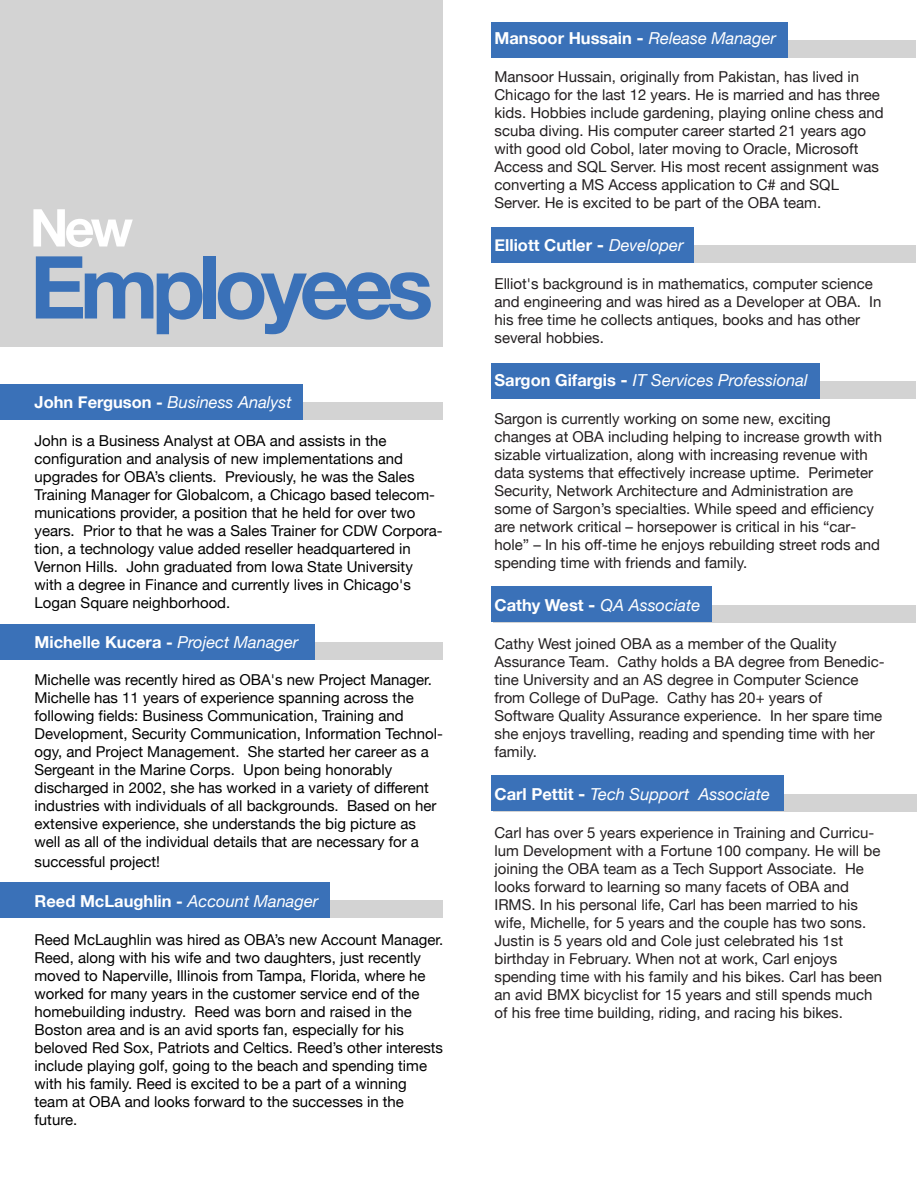
<style>
.page{position:relative;width:918px;height:1188px;background:#fff}
.page>*{position:absolute;margin:0;border:0;box-sizing:border-box;transform-origin:0 0}
.t1{font:700 87px "Helvetica Neue";letter-spacing:-.075em;color:#3a71b8}
.t2{font:700 52.2px "Helvetica Neue";color:#fff}
.t3{font:italic 16.5px "Helvetica Neue";color:#fff}
.t4{font:700 16.5px "Helvetica Neue";color:#fff}
.t5{font:15px/18px "Helvetica Neue";color:#231f20}
.t6{font:15px/18px "Helvetica Neue";color:#000}
.s1{font-weight:700;font-style:normal}
.s2{font-weight:400;font-style:italic}
.s3{font-size:18px}
.s4{font-weight:700;font-style:normal;font-size:18px}
</style>
<div class="page">
<div style="left:0;top:402px;width:443px;height:18px;background:#d3d3d3"></div>
<div style="left:0;top:384px;width:303px;height:36px;background:#3a71b8"></div>
<div style="left:494px;top:40px;width:423px;height:18px;background:#d3d3d3"></div>
<div style="left:491px;top:22px;width:297px;height:36px;background:#3a71b8"></div>
<div style="left:494px;top:245px;width:423px;height:18px;background:#d3d3d3"></div>
<div style="left:491px;top:227px;width:203px;height:36px;background:#3a71b8"></div>
<div style="left:494px;top:381px;width:423px;height:18px;background:#d3d3d3"></div>
<div style="left:491px;top:363px;width:328px;height:36px;background:#3a71b8"></div>
<div style="left:494px;top:605px;width:423px;height:17px;background:#d3d3d3"></div>
<div style="left:491px;top:586px;width:220px;height:36px;background:#3a71b8"></div>
<div style="left:494px;top:794px;width:423px;height:17px;background:#d3d3d3"></div>
<div style="left:491px;top:776px;width:292px;height:36px;background:#3a71b8"></div>
<div style="left:0;top:642px;width:443px;height:18px;background:#d3d3d3"></div>
<div style="left:0;top:0;width:442px;height:346px;background:#d3d3d3"></div>
<div style="left:0;top:624px;width:315px;height:36px;background:#3a71b8"></div>
<div style="left:0;top:900px;width:443px;height:18px;background:#d3d3d3"></div>
<div style="left:0;top:882px;width:330px;height:36px;background:#3a71b8"></div>
<hr style="left:916px;top:0;width:2px;height:722px;background:#fff">
<h2 class="t2" style="left:30px;top:196px;width:105px">New</h2>
<h1 class="t1" style="left:30px;top:234px;width:405px">Employees</h1>
<p class="t3" style="left:34px;top:392px;width:259px"><span class="s1">John Ferguson -</span> Business Analyst</p>
<p class="t6" style="left:34px;top:431px;width:410px">John is a Business Analyst at OBA and assists in the configuration and analysis of new implementations and upgrades for OBA’s clients. Previously, he was the Sales Training Manager for Globalcom, a Chicago based telecom&shy;munications provider, a position that he held for over two years. Prior to that he was a Sales Trainer for CDW Corpora&shy;tion, a technology value added reseller headquartered in Vernon Hills. John graduated from Iowa State University with a degree in Finance and currently lives in Chicago's Logan Square neighborhood.</p>
<p class="t4" style="left:34px;top:631px;width:265px">Michelle Kucera - <span class="s2">Project Manager</span></p>
<p class="t6" style="left:34px;top:671px;width:410px">Michelle was recently hired as OBA's new Project Manager.<br>Michelle has 11 years of experience spanning across the following fields: Business Communication, Training and Development, Security Communication, Information Technol&shy;ogy, and Project Management. She started her career as a Sergeant in the Marine Corps. Upon being honorably discharged in 2002, she has worked in a variety of different industries with individuals of all backgrounds. Based on her extensive experience, she understands the big picture as well as all of the individual details that are necessary for a</p>
<p class="t6" style="left:34px;top:853px;width:127px">successful project!</p>
<p class="t4" style="left:34px;top:891px;width:285px">Reed McLaughlin - <span class="s2">Account Manager</span></p>
<p class="t6" style="left:34px;top:930px;width:410px">Reed McLaughlin was hired as OBA’s new Account Manager.<br>Reed, along with his wife and two daughters, just recently moved to Naperville, Illinois from Tampa, Florida, where he worked for many years in the customer service end of the homebuilding industry. Reed was born and raised in the Boston area and is an avid sports fan, especially for his beloved Red Sox, Patriots and Celtics. Reed’s other interests include playing golf, going to the beach and spending time with his family. Reed is excited to be a part of a winning team at OBA and looks forward to the successes in the future.</p>
<p class="t4" style="left:495px;top:28px;width:283px">Mansoor Hussain <span class="s3">-</span> <span class="s2">Release Manager</span></p>
<p class="t5" style="left:495px;top:68px;width:391px">Mansoor Hussain, originally from Pakistan, has lived in Chicago for the last 12 years. He is married and has three kids. Hobbies include gardening, playing online chess and scuba diving. His computer career started 21 years ago with good old Cobol, later moving to Oracle, Microsoft Access and SQL Server. His most recent assignment was converting a MS Access application to C# and SQL Server. He is excited to be part of the OBA team.</p>
<p class="t4" style="left:495px;top:235px;width:191px">Elliott Cutler <span class="s3">-</span> <span class="s2">Developer</span></p>
<p class="t5" style="left:495px;top:275px;width:389px">Elliot's background is in mathematics, computer science and engineering and was hired as a Developer at OBA. In his free time he collects antiques, books and has other several hobbies.</p>
<p class="t3" style="left:495px;top:371px;width:315px"><span class="s1">Sargon Gifargis</span> <span class="s4">-</span> IT Services Professional</p>
<p class="t5" style="left:495px;top:410px;width:389px">Sargon is currently working on some new, exciting changes at OBA including helping to increase growth with sizable virtualization, along with increasing revenue with data systems that effectively increase uptime. Perimeter Security, Network Architecture and Administration are some of Sargon’s specialties. While speed and efficiency are network critical – horsepower is critical in his “car&shy;hole” – In his off-time he enjoys rebuilding street rods and spending time with friends and family.</p>
<p class="t3" style="left:495px;top:596px;width:207px"><span class="s1">Cathy West</span> <span class="s4">-</span> QA Associate</p>
<p class="t5" style="left:495px;top:635px;width:392px">Cathy West joined OBA as a member of the Quality Assurance Team. Cathy holds a BA degree from Benedic&shy;tine University and an AS degree in Computer Science from College of DuPage. Cathy has 20+ years of Software Quality Assurance experience. In her spare time she enjoys travelling, reading and spending time with her family.</p>
<p class="t3" style="left:495px;top:785px;width:277px"><span class="s1">Carl Pettit</span> <span class="s4">-</span> Tech Support Associate</p>
<p class="t5" style="left:495px;top:824px;width:389px">Carl has over 5 years experience in Training and Curricu&shy;lum Development with a Fortune 100 company. He will be joining the OBA team as a Tech Support Associate. He looks forward to learning so many facets of OBA and IRMS. In his personal life, Carl has been married to his wife, Michelle, for 5 years and the couple has two sons.<br>Justin is 5 years old and Cole just celebrated his 1st birthday in February. When not at work, Carl enjoys spending time with his family and his bikes. Carl has been an avid BMX bicyclist for 15 years and still spends much of his free time building, riding, and racing his bikes.</p>
</div>
